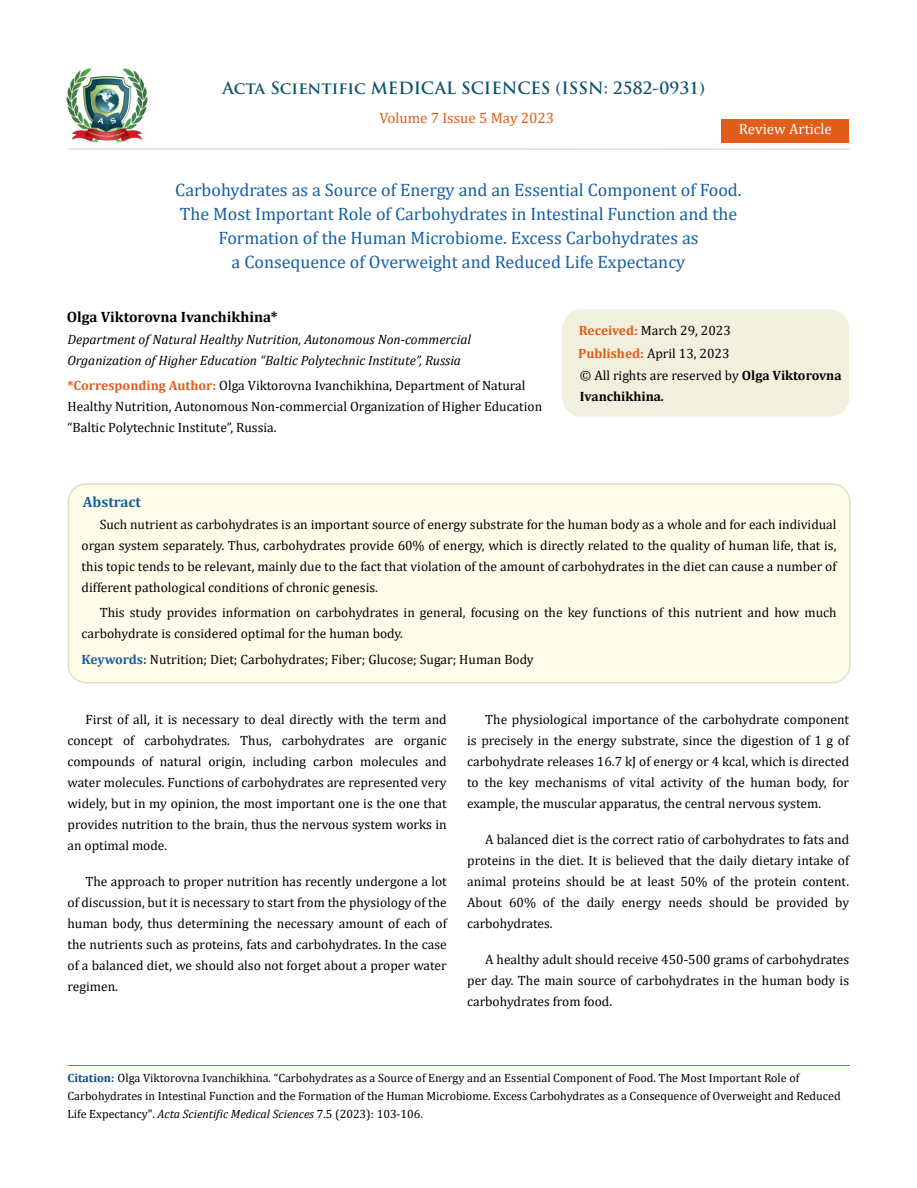
<style>
.page{position:relative;width:917px;height:1188px;background:#fff}
.page>*{position:absolute;margin:0;border:0;box-sizing:border-box;transform-origin:0 0}
.t1{font:18px/24px "Cambria";color:#1560a6;text-align:center}
.t2{font:700 16.5px "Trajan Pro";color:#0e546a}
.t3{font:700 15px "Cambria";color:#000}
.t4{font:15px "Cambria";color:#e05d1a}
.t5{font:15px "Cambria";color:#fff}
.t6{font:700 15px "Cambria";color:#1560a6}
.t7{font:13.5px/21px "Cambria";color:#000;text-align:justify}
.t8{font:italic 13.5px/21px "Cambria";color:#000}
.t9{font:700 13.5px/21px "Cambria";color:#000}
.t10{font:12px/18px "Cambria";color:#000}
.s1{font-weight:700;color:#e05d1a}
.s2{font-weight:400}
.s3{font-style:italic}
.s4{font-weight:700;color:#1560a6}
.s5{font-weight:700;color:#035089}
</style>
<div class="page">
<img style="left:67px;top:68px;width:80px;height:74px">
<div style="left:721px;top:119px;width:128px;height:23px;background:#e05d1a"></div>
<div style="left:563px;top:310px;width:285px;height:106px;background:#f1f0de;border-radius:18px"></div>
<div style="left:562px;top:310px;width:287px;height:106px;border:2px solid #f1f0de;border-radius:18px"></div>
<div style="left:68px;top:484px;width:781px;height:199px;background:#fffde9;border-radius:18px"></div>
<div style="left:67px;top:483px;width:783px;height:200px;border:2px solid #e0dfcd;border-radius:18px"></div>
<hr style="left:68px;top:1066px;width:781px;height:1px;background:#e05d1a">
<hr style="left:67px;top:148px;width:782px;height:2px;background:#e0dfcd">
<p class="t2" style="left:222px;top:77px;width:484px">Acta Scientific MEDICAL SCIENCES (ISSN: 2582-0931)</p>
<p class="t4" style="left:379px;top:109px;width:176px">Volume 7 Issue 5 May 2023</p>
<p class="t5" style="left:739px;top:120px;width:94px">Review Article</p>
<p class="t1" style="left:175px;top:178px;width:568px">Carbohydrates as a Source of Energy and an Essential Component of Food.<br>The Most Important Role of Carbohydrates in Intestinal Function and the Formation of the Human Microbiome. Excess Carbohydrates as<br>a Consequence of Overweight and Reduced Life Expectancy</p>
<p class="t3" style="left:67px;top:306px;width:212px">Olga Viktorovna Ivanchikhina*</p>
<p class="t8" style="left:67px;top:329px;width:405px">Department of Natural Healthy Nutrition, Autonomous Non-commercial<br>Organization of Higher Education “Baltic Polytechnic Institute”, Russia</p>
<p class="t7" style="left:67px;top:375px;width:476px;text-align:left"><span class="s1">*Corresponding Author:</span> Olga Viktorovna Ivanchikhina, Department of Natural<br>Healthy Nutrition, Autonomous Non-commercial Organization of Higher Education “Baltic Polytechnic Institute”, Russia.</p>
<p class="t7" style="left:578px;top:319px;width:154px;line-height:23px"><span class="s1">Received:</span> March 29, 2023<br><span class="s1">Published:</span> April 13, 2023</p>
<p class="t9" style="left:580px;top:364px;width:263px"><span class="s2">© All rights are reserved by</span> Olga Viktorovna<br>Ivanchikhina<span class="s3">.</span></p>
<p class="t6" style="left:83px;top:492px;width:60px">Abstract</p>
<p class="t7" style="left:82px;top:514px;width:756px;text-indent:18px">Such nutrient as carbohydrates is an important source of energy substrate for the human body as a whole and for each individual organ system separately. Thus, carbohydrates provide 60% of energy, which is directly related to the quality of human life, that is, this topic tends to be relevant, mainly due to the fact that violation of the amount of carbohydrates in the diet can cause a number of different pathological conditions of chronic genesis.</p>
<p class="t7" style="left:82px;top:602px;width:756px;text-indent:18px">This study provides information on carbohydrates in general, focusing on the key functions of this nutrient and how much carbohydrate is considered optimal for the human body.</p>
<p class="t7" style="left:82px;top:649px;width:453px"><span class="s4">Keywords:</span> Nutrition; Diet; Carbohydrates; Fiber; Glucose; Sugar; Human Body</p>
<p class="t7" style="left:67px;top:709px;width:381px;text-indent:18px">First of all, it is necessary to deal directly with the term and concept of carbohydrates. Thus, carbohydrates are organic compounds of natural origin, including carbon molecules and water molecules. Functions of carbohydrates are represented very widely, but in my opinion, the most important one is the one that provides nutrition to the brain, thus the nervous system works in an optimal mode.</p>
<p class="t7" style="left:67px;top:871px;width:381px;text-indent:18px">The approach to proper nutrition has recently undergone a lot of discussion, but it is necessary to start from the physiology of the human body, thus determining the necessary amount of each of the nutrients such as proteins, fats and carbohydrates. In the case of a balanced diet, we should also not forget about a proper water regimen.</p>
<p class="t7" style="left:467px;top:709px;width:383px;text-indent:18px">The physiological importance of the carbohydrate component is precisely in the energy substrate, since the digestion of 1 g of carbohydrate releases 16.7 kJ of energy or 4 kcal, which is directed to the key mechanisms of vital activity of the human body, for example, the muscular apparatus, the central nervous system.</p>
<p class="t7" style="left:467px;top:829px;width:383px;text-indent:18px">A balanced diet is the correct ratio of carbohydrates to fats and proteins in the diet. It is believed that the daily dietary intake of animal proteins should be at least 50% of the protein content.<br>About 60% of the daily energy needs should be provided by carbohydrates.</p>
<p class="t7" style="left:467px;top:949px;width:383px;text-indent:18px">A healthy adult should receive 450-500 grams of carbohydrates per day. The main source of carbohydrates in the human body is carbohydrates from food.</p>
<p class="t10" style="left:68px;top:1069px;width:774px"><span class="s5">Citation:</span> Olga Viktorovna Ivanchikhina<span class="s3">.</span> “Carbohydrates as a Source of Energy and an Essential Component of Food. The Most Important Role of<br>Carbohydrates in Intestinal Function and the Formation of the Human Microbiome. Excess Carbohydrates as a Consequence of Overweight and Reduced<br>Life Expectancy". <span class="s3">Acta Scientific Medical Sciences</span> 7.5 (2023): 103-106.</p>
</div>
